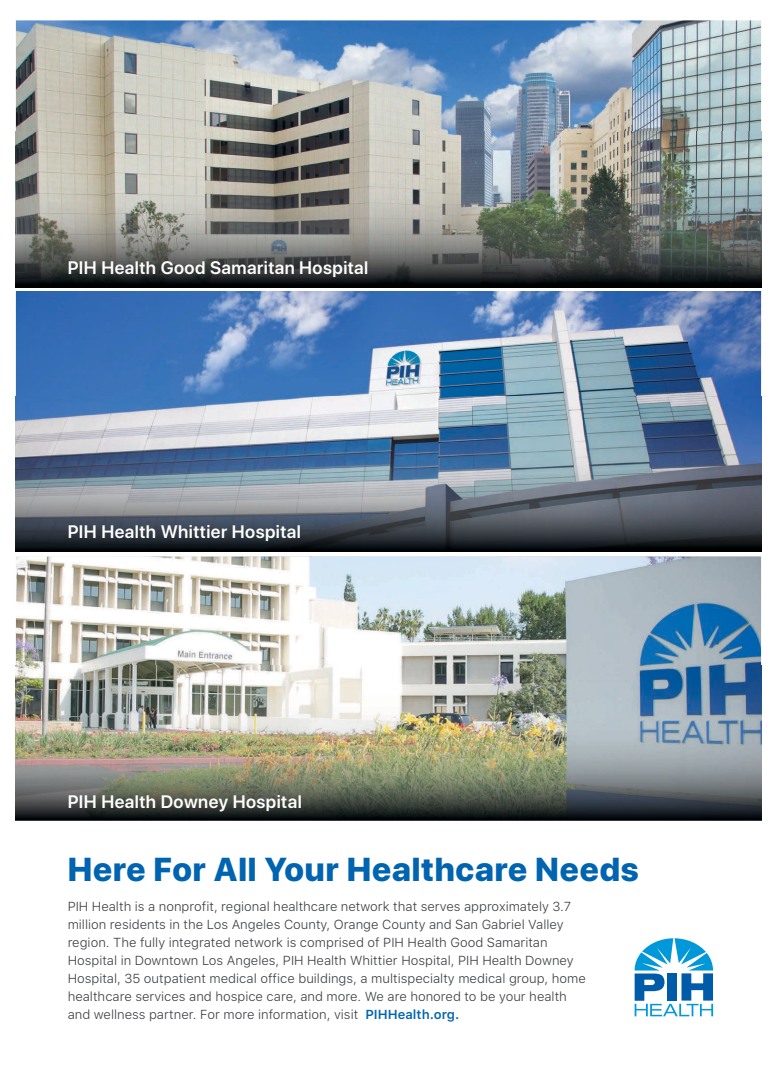
<style>
.page{position:relative;width:777px;height:1074px;background:#fff}
.page>*{position:absolute;margin:0;border:0;box-sizing:border-box;transform-origin:0 0}
.t1{font:800 33px "SF Pro Display";letter-spacing:.025em;color:#0064b0}
.t2{font:600 18px "SF Pro Display";letter-spacing:.025em;color:#fff}
.t3{font:300 13px/18px "SF Pro Text";color:#393b3f}
.s1{font-weight:600;color:#0064b0}
</style>
<div class="page">
<svg style="left:635px;top:938px;width:78px;height:78px"></svg>
<img style="left:16px;top:20px;width:745px;height:646px">
<hr style="left:16px;top:287px;width:745px;height:4px;background:#fff">
<hr style="left:16px;top:552px;width:745px;height:4px;background:#fff">
<img style="left:16px;top:131px;width:745px;height:157px">
<img style="left:16px;top:396px;width:745px;height:156px">
<img style="left:16px;top:666px;width:745px;height:155px">
<h2 class="t2" style="left:68px;top:255px;width:302px">PIH Health Good Samaritan Hospital</h2>
<h2 class="t2" style="left:68px;top:519px;width:235px">PIH Health Whittier Hospital</h2>
<h2 class="t2" style="left:68px;top:789px;width:236px">PIH Health Downey Hospital</h2>
<h1 class="t1" style="left:68px;top:845px;width:573px">Here For All Your Healthcare Needs</h1>
<p class="t3" style="left:68px;top:896px;width:520px">PIH Health is a nonprofit, regional healthcare network that serves approximately 3.7 million residents in the Los Angeles County, Orange County and San Gabriel Valley region. The fully integrated network is comprised of PIH Health Good Samaritan Hospital in Downtown Los Angeles, PIH Health Whittier Hospital, PIH Health Downey Hospital, 35 outpatient medical office buildings, a multispecialty medical group, home healthcare services and hospice care, and more. We are honored to be your health and wellness partner. For more information, visit <span class="s1">PIHHealth.org.</span></p>
</div>
